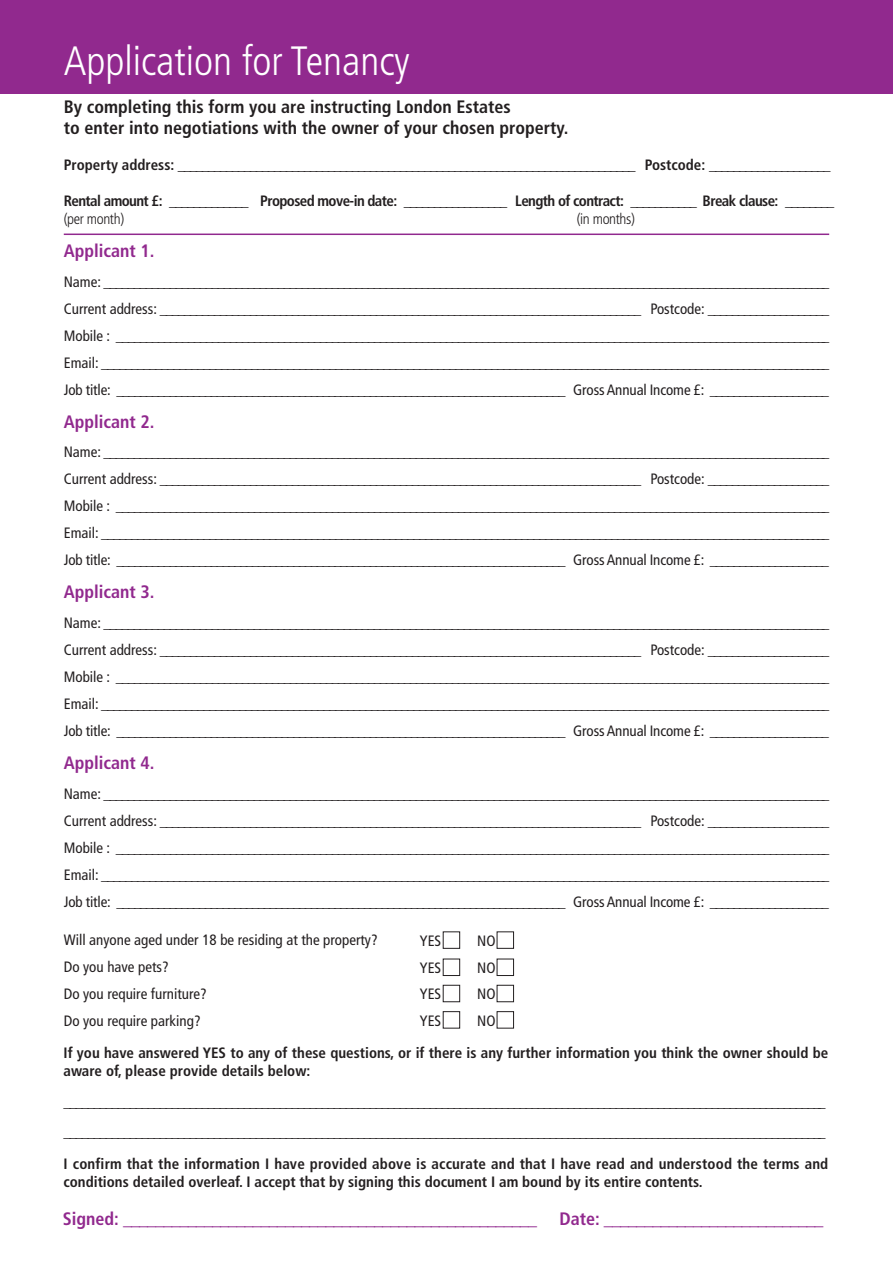
<style>
.page{position:relative;width:893px;height:1263px;background:#fff}
.page>*{position:absolute;margin:0;border:0;box-sizing:border-box;transform-origin:0 0}
.t1{font:300 condensed 40.95px "Frutiger";color:#fff}
.t2{font:700 condensed 18px "Frutiger";color:#91298e}
.t3{font:700 condensed 18px/21.6px "Frutiger";color:#231f20}
.t4{font:condensed 15px/27px "Frutiger";color:#231f20;text-align:justify}
.t5{font:700 condensed 15px/18px "Frutiger";color:#231f20}
.t6{font:700 condensed 15px "Frutiger";letter-spacing:-.04em;color:#231f20}
.t7{font:300 condensed 15px "Frutiger";letter-spacing:-.025em;color:#231f20}
.s1{font-weight:700}
.s2{font-weight:400}
</style>
<div class="page">
<div style="left:0;top:0;width:893px;height:94px;background:#91298e"></div>
<hr style="left:64px;top:234px;width:765px;height:1px;background:#91298e">
<svg style="left:442px;top:931px;width:72px;height:18px"></svg>
<svg style="left:442px;top:958px;width:72px;height:18px"></svg>
<svg style="left:442px;top:984px;width:72px;height:18px"></svg>
<svg style="left:442px;top:1011px;width:72px;height:18px"></svg>
<h1 class="t1" style="left:64px;top:44px;width:347px">Application for Tenancy</h1>
<p class="t3" style="left:64px;top:97px;width:506px">By completing this form you are instructing London Estates<br>to enter into negotiations with the owner of your chosen property.</p>
<p class="t4" style="left:64px;top:152px;width:768px"><span class="s1">Property address:</span> ____________________________________________________________________________ <span class="s1">Postcode:</span> ____________________</p>
<p class="t6" style="left:64px;top:195px;width:772px">Rental amount £: <span class="s2">_____________</span> Proposed move-in date: <span class="s2">_________________</span> Length of contract: <span class="s2">___________</span> Break clause: <span class="s2">________</span></p>
<p class="t7" style="left:64px;top:213px;width:62px">(per month)</p>
<p class="t7" style="left:577px;top:213px;width:60px">(in months)</p>
<p class="t2" style="left:64px;top:244px;width:92px">Applicant 1.</p>
<p class="t4" style="left:64px;top:269px;width:767px">Name: _________________________________________________________________________________________________________________________ Current address: ________________________________________________________________________________ Postcode: ____________________ Mobile : _______________________________________________________________________________________________________________________ Email: __________________________________________________________________________________________________________________________ Job title: ____________________________________________________________________________ Gross Annual Income £: ____________________</p>
<p class="t2" style="left:64px;top:414px;width:92px">Applicant 2.</p>
<p class="t4" style="left:64px;top:439px;width:767px">Name: _________________________________________________________________________________________________________________________ Current address: ________________________________________________________________________________ Postcode: ____________________ Mobile : _______________________________________________________________________________________________________________________ Email: __________________________________________________________________________________________________________________________ Job title: ____________________________________________________________________________ Gross Annual Income £: ____________________</p>
<p class="t2" style="left:64px;top:585px;width:92px">Applicant 3.</p>
<p class="t4" style="left:64px;top:610px;width:767px">Name: _________________________________________________________________________________________________________________________ Current address: ________________________________________________________________________________ Postcode: ____________________ Mobile : _______________________________________________________________________________________________________________________ Email: __________________________________________________________________________________________________________________________ Job title: ____________________________________________________________________________ Gross Annual Income £: ____________________</p>
<p class="t2" style="left:64px;top:756px;width:92px">Applicant 4.</p>
<p class="t4" style="left:64px;top:781px;width:767px">Name: _________________________________________________________________________________________________________________________ Current address: ________________________________________________________________________________ Postcode: ____________________ Mobile : _______________________________________________________________________________________________________________________ Email: __________________________________________________________________________________________________________________________ Job title: ____________________________________________________________________________ Gross Annual Income £: ____________________</p>
<p class="t4" style="left:64px;top:928px;width:315px;text-align:left">Will anyone aged under 18 be residing at the property?<br>Do you have pets?<br>Do you require furniture?<br>Do you require parking?</p>
<p class="t5" style="left:64px;top:1044px;width:766px">If you have answered YES to any of these questions, or if there is any further information you think the owner should be aware of, please provide details below:</p>
<p class="t4" style="left:64px;top:1088px;width:764px;line-height:30px">_______________________________________________________________________________________________________________________________ _______________________________________________________________________________________________________________________________</p>
<p class="t5" style="left:64px;top:1155px;width:766px">I confirm that the information I have provided above is accurate and that I have read and understood the terms and conditions detailed overleaf. I accept that by signing this document I am bound by its entire contents.</p>
<p class="t2" style="left:63px;top:1212px;width:762px">Signed: ___________________________________________________ Date: ___________________________</p>
<p class="t4" style="left:420px;top:928px;width:23px">YES</p>
<p class="t4" style="left:477px;top:928px;width:20px">NO</p>
<p class="t4" style="left:420px;top:955px;width:23px">YES</p>
<p class="t4" style="left:477px;top:955px;width:20px">NO</p>
<p class="t4" style="left:420px;top:981px;width:23px">YES</p>
<p class="t4" style="left:477px;top:981px;width:20px">NO</p>
<p class="t4" style="left:420px;top:1008px;width:23px">YES</p>
<p class="t4" style="left:477px;top:1008px;width:20px">NO</p>
</div>
